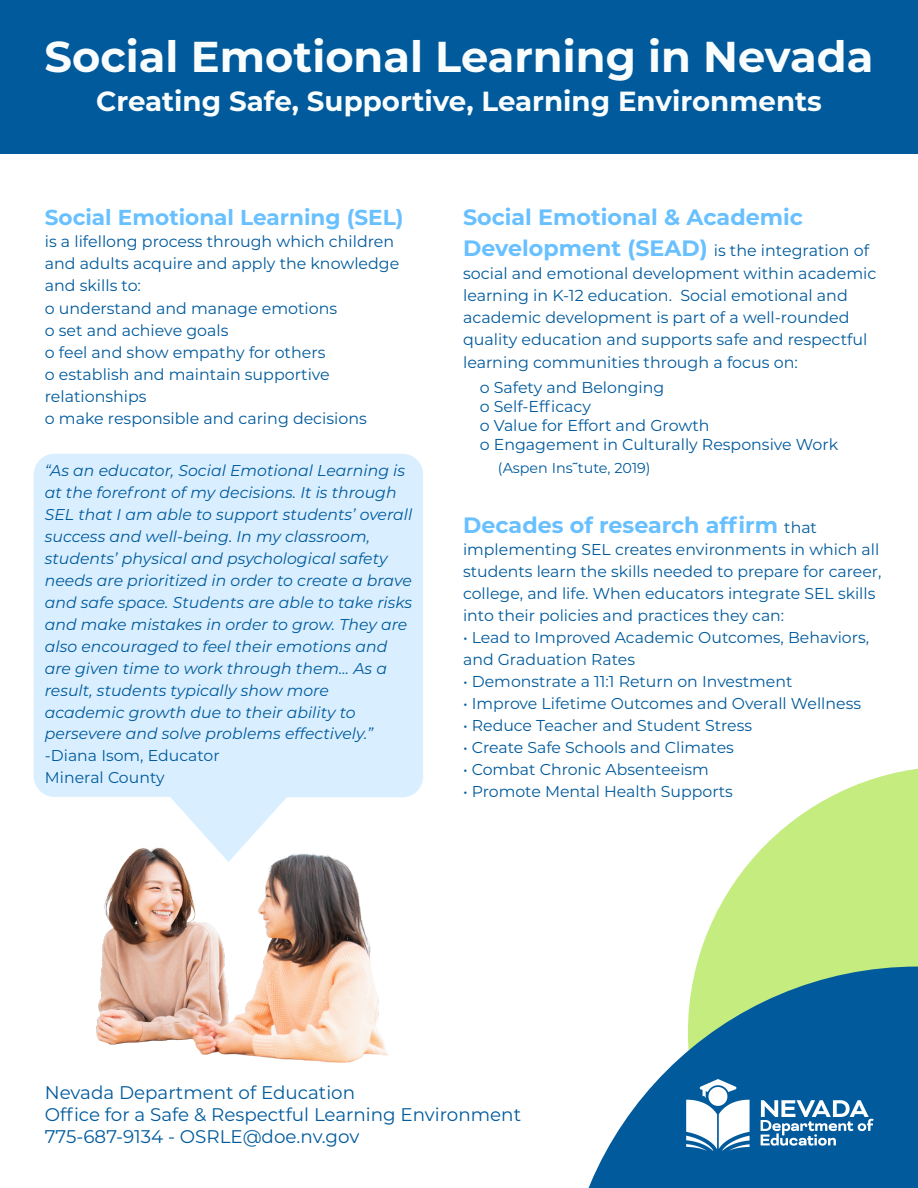
<style>
.page{position:relative;width:918px;height:1188px;background:#fff}
.page>*{position:absolute;margin:0;border:0;box-sizing:border-box;transform-origin:0 0}
.t1{font:700 43.2px "Montserrat";color:#fafdfd}
.t2{font:700 27.75px "Montserrat";color:#fafdfd}
.t3{font:700 22.2px "Montserrat";color:#68c0ff}
.t4{font:700 21.6px "Montserrat";color:#68c0ff}
.t5{font:18.3px/21.9px "Montserrat";color:#005a9c}
.t6{font:15.9px/22.2px "Montserrat";color:#005a9c}
.t7{font:15.75px/22px "Montserrat";color:#005a9c}
.t8{font:italic 15.6px/21.9px "Montserrat";color:#005a9c}
.t9{font:14.4px "Montserrat";color:#005a9c}
.s1{font-style:normal}
.s2{font-weight:700;font-size:22.2px;color:#68c0ff}
.s3{font-weight:400;font-size:15.75px;color:#005a9c}
</style>
<div class="page">
<div style="left:0;top:0;width:918px;height:153px;background:#005a9c"></div>
<svg style="left:696px;top:768px;width:222px;height:199px;fill:#c4ec7f"></svg>
<svg style="left:588px;top:967px;width:330px;height:221px;fill:#005a9c"></svg>
<img style="left:668px;top:1063px;width:223px;height:106px">
<img style="left:97px;top:862px;width:292px;height:201px">
<svg style="left:34px;top:454px;width:389px;height:408px;background:#ddf0fd"></svg>
<h1 class="t1" style="left:45px;top:26px;width:830px">Social Emotional Learning in Nevada</h1>
<h2 class="t2" style="left:96px;top:81px;width:727px">Creating Safe, Supportive, Learning Environments</h2>
<h3 class="t4" style="left:45px;top:202px;width:360px">Social Emotional Learning (SEL)</h3>
<p class="t6" style="left:45px;top:230px;width:356px">is a lifellong process through which children and adults acquire and apply the knowledge and skills to:<br>o understand and manage emotions<br>o set and achieve goals<br>o feel and show empathy for others<br>o establish and maintain supportive relationships<br>o make responsible and caring decisions</p>
<p class="t8" style="left:45px;top:459px;width:362px">“As an educator, Social Emotional Learning is at the forefront of my decisions. It is through</p>
<p class="t8" style="left:45px;top:525px;width:344px">success and well-being. In my classroom, students’ physical and psychological safety</p>
<p class="t8" style="left:45px;top:503px;width:369px">SEL that I am able to support students’ overall</p>
<p class="t8" style="left:45px;top:569px;width:369px">needs are prioritized in order to create a brave and safe space. Students are able to take risks</p>
<p class="t8" style="left:45px;top:613px;width:364px">and make mistakes in order to grow. They are also encouraged to feel their emotions and are given time to work through them... As a result, students typically show more academic growth due to their ability to persevere and solve problems effectively.” <span class="s1">-Diana Isom, Educator<br>Mineral County</span></p>
<p class="t3" style="left:463px;top:202px;width:341px">Social Emotional &amp; Academic</p>
<p class="t6" style="left:463px;top:239px;width:415px"><span class="s2">Development (SEAD)</span> is the integration of social and emotional development within academic learning in K-12 education. Social emotional and academic development is part of a well-rounded quality education and supports safe and respectful learning communities through a focus on:</p>
<p class="t7" style="left:480px;top:377px;width:360px;line-height:18.9px">o Safety and Belonging<br>o Self-Efficacy<br>o Value for Effort and Growth<br>o Engagement in Culturally Responsive Work</p>
<p class="t9" style="left:498px;top:458px;width:154px">(Aspen Ins tute, 2019)</p>
<p class="t3" style="left:463px;top:509px;width:355px">Decades of research affirm <span class="s3">that</span></p>
<p class="t7" style="left:463px;top:538px;width:420px">implementing SEL creates environments in which all students learn the skills needed to prepare for career, college, and life. When educators integrate SEL skills into their policies and practices they can:</p>
<p class="t7" style="left:463px;top:626px;width:408px">• Lead to Improved Academic Outcomes, Behaviors, and Graduation Rates</p>
<p class="t7" style="left:463px;top:670px;width:331px">• Demonstrate a 11:1 Return on Investment</p>
<p class="t7" style="left:463px;top:692px;width:400px">• Improve Lifetime Outcomes and Overall Wellness</p>
<p class="t7" style="left:463px;top:714px;width:291px">• Reduce Teacher and Student Stress</p>
<p class="t7" style="left:463px;top:736px;width:272px">• Create Safe Schools and Climates</p>
<p class="t7" style="left:463px;top:758px;width:247px">• Combat Chronic Absenteeism</p>
<p class="t7" style="left:463px;top:780px;width:271px">• Promote Mental Health Supports</p>
<p class="t5" style="left:45px;top:1081px;width:478px">Nevada Department of Education<br>Office for a Safe &amp; Respectful Learning Environment<br>775-687-9134 - OSRLE@doe.nv.gov</p>
</div>
